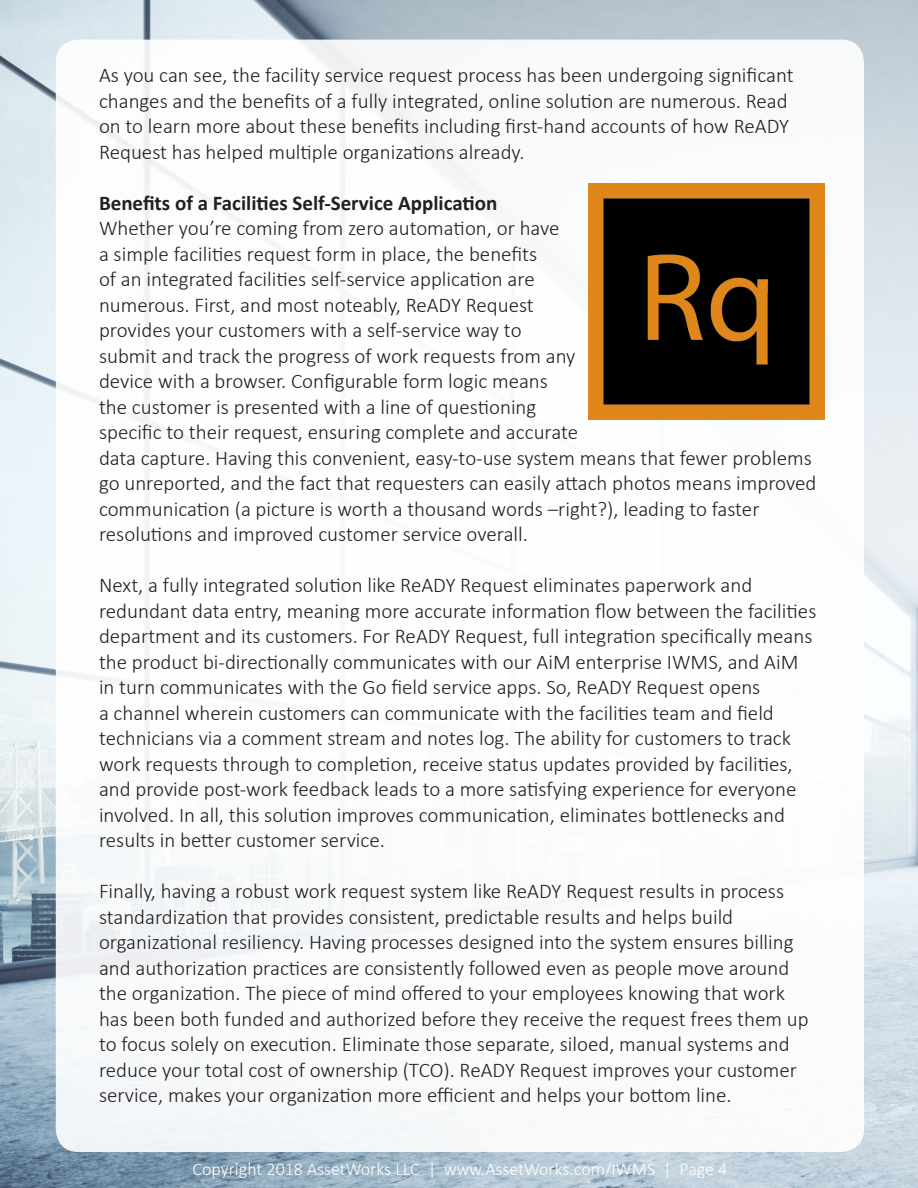
<style>
.page{position:relative;width:918px;height:1188px;background:#fff}
.page>*{position:absolute;margin:0;border:0;box-sizing:border-box;transform-origin:0 0}
.t1{font:300 21px/25.5px "Calibri";color:#231f20}
.t2{font:700 21px "Calibri";color:#231f20}
.t3{font:300 18px "Calibri";color:#fff}
</style>
<div class="page">
<img style="left:0;top:0;width:918px;height:1188px">
<div style="left:56px;top:40px;width:808px;height:1112px;background:#fff;border-radius:22px"></div>
<img style="left:589px;top:184px;width:235px;height:235px">
<p class="t1" style="left:99px;top:62px;width:696px">As you can see, the facility service request process has been undergoing significant changes and the benefits of a fully integrated, online solution are numerous. Read on to learn more about these benefits including first-hand accounts of how ReADY Request has helped multiple organizations already.</p>
<p class="t2" style="left:99px;top:188px;width:400px">Benefits of a Facilities Self-Service Application</p>
<p class="t1" style="left:99px;top:215px;width:719px">Whether you’re coming from zero automation, or have<br>a simple facilities request form in place, the benefits<br>of an integrated facilities self-service application are<br>numerous. First, and most noteably, ReADY Request<br>provides your customers with a self-service way to<br>submit and track the progress of work requests from any<br>device with a browser. Configurable form logic means<br>the customer is presented with a line of questioning<br>specific to their request, ensuring complete and accurate<br>data capture. Having this convenient, easy-to-use system means that fewer problems go unreported, and the fact that requesters can easily attach photos means improved communication (a picture is worth a thousand words –right?), leading to faster resolutions and improved customer service overall.</p>
<p class="t1" style="left:99px;top:572px;width:719px">Next, a fully integrated solution like ReADY Request eliminates paperwork and redundant data entry, meaning more accurate information flow between the facilities department and its customers. For ReADY Request, full integration specifically means the product bi-directionally communicates with our AiM enterprise IWMS, and AiM in turn communicates with the Go field service apps. So, ReADY Request opens<br>a channel wherein customers can communicate with the facilities team and field technicians via a comment stream and notes log. The ability for customers to track work requests through to completion, receive status updates provided by facilities, and provide post-work feedback leads to a more satisfying experience for everyone involved. In all, this solution improves communication, eliminates bottlenecks and results in better customer service.</p>
<p class="t1" style="left:99px;top:878px;width:711px">Finally, having a robust work request system like ReADY Request results in process standardization that provides consistent, predictable results and helps build organizational resiliency. Having processes designed into the system ensures billing and authorization practices are consistently followed even as people move around the organization. The piece of mind offered to your employees knowing that work has been both funded and authorized before they receive the request frees them up to focus solely on execution. Eliminate those separate, siloed, manual systems and reduce your total cost of ownership (TCO). ReADY Request improves your customer service, makes your organization more efficient and helps your bottom line.</p>
<p class="t3" style="left:193px;top:1157px;width:536px">Copyright 2018 AssetWorks LLC | www.AssetWorks.com/IWMS | Page 4</p>
</div>
